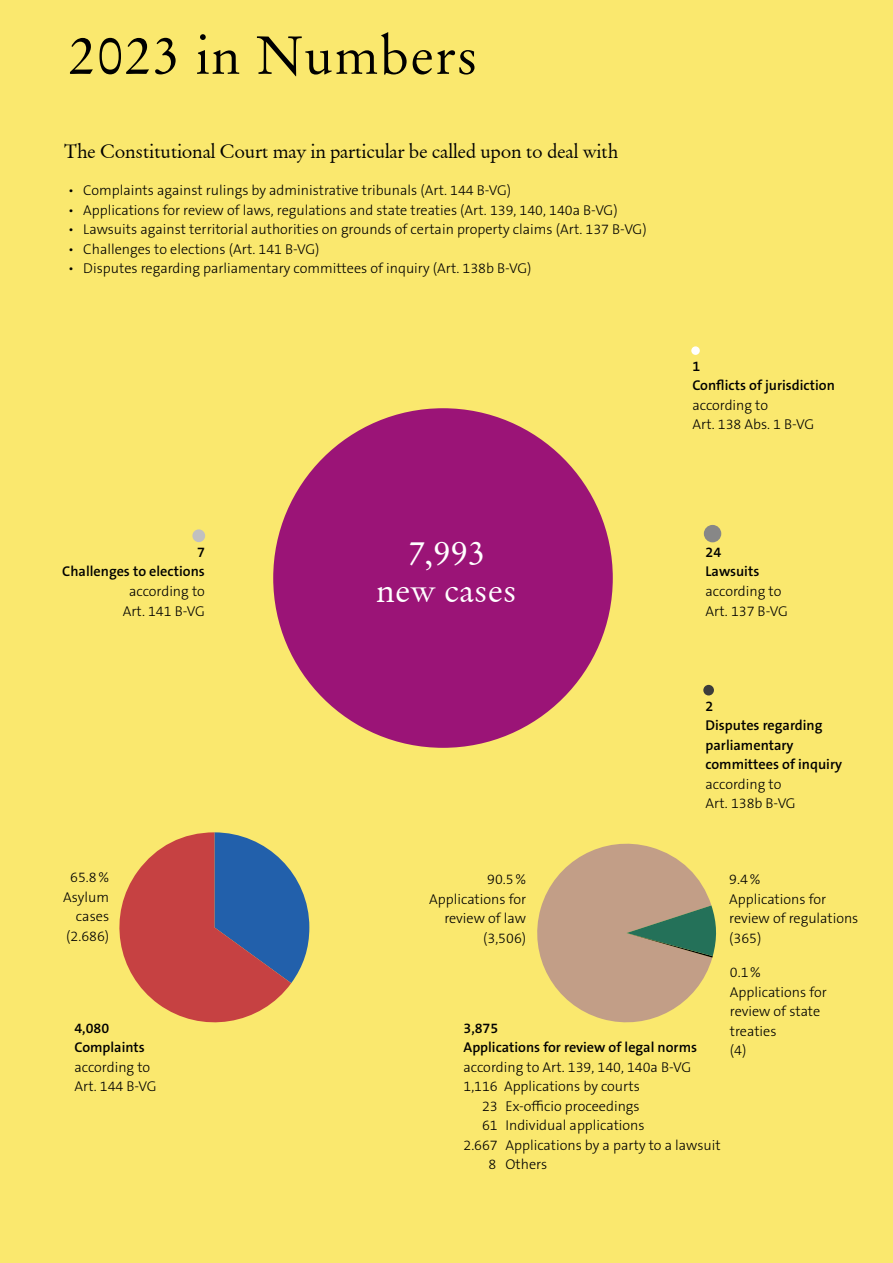
<style>
.page{position:relative;width:893px;height:1263px;background:#fae86e}
.page>*{position:absolute;margin:0;border:0;box-sizing:border-box;transform-origin:0 0}
.Serif_M_H1{font:54px "Original Garamond BT";letter-spacing:.02em;color:#000}
.t1{font:34.5px/37.5px "Original Garamond BT";color:#fff;text-align:center}
.Serif-S_H2{font:19.5px "Original Garamond BT";letter-spacing:-.02em;color:#000}
.Sans{font:300 14.25px/19.5px "The Sans B W3";color:#000}
.t2{font:600 14.25px/19.5px "The Sans B W6";color:#000}
</style>
<div class="page">
<div style="left:704px;top:525px;width:17px;height:17px;background:#878787;border-radius:50%"></div>
<div style="left:703px;top:685px;width:11px;height:10px;background:#3c3c3b;border-radius:50%"></div>
<div style="left:192px;top:529px;width:13px;height:13px;background:#c1c0c0;border-radius:50%"></div>
<div style="left:273px;top:408px;width:340px;height:340px;background:#9b1477;border-radius:50%"></div>
<div style="left:691px;top:346px;width:9px;height:9px;background:#fff;border-radius:50%"></div>
<svg style="left:119px;top:832px;width:190px;height:191px"></svg>
<svg style="left:537px;top:843px;width:180px;height:180px"></svg>
<h1 class="Serif_M_H1" style="left:69px;top:22px;width:411px">2023 in Numbers</h1>
<h2 class="Serif-S_H2" style="left:65px;top:139px;width:555px">The Constitutional Court may in particular be called upon to deal with</h2>
<p class="Sans" style="left:68px;top:181px;width:445px">• Complaints against rulings by administrative tribunals (Art. 144 B-VG)</p>
<p class="Sans" style="left:68px;top:200px;width:551px">• Applications for review of laws, regulations and state treaties (Art. 139, 140, 140a B-VG)</p>
<p class="Sans" style="left:68px;top:220px;width:580px">• Lawsuits against territorial authorities on grounds of certain property claims (Art. 137 B-VG)</p>
<p class="Sans" style="left:68px;top:239px;width:253px">• Challenges to elections (Art. 141 B-VG)</p>
<p class="Sans" style="left:68px;top:259px;width:465px">• Disputes regarding parliamentary committees of inquiry (Art. 138b B-VG)</p>
<p class="t2" style="left:62px;top:542px;width:144px;text-align:right">7<br>Challenges to elections</p>
<p class="Sans" style="left:123px;top:581px;width:84px;text-align:center">according to<br>Art. 141 B-VG</p>
<p class="Sans" style="left:63px;top:868px;width:47px;text-align:right">65.8%<br>Asylum cases (2.686)</p>
<h2 class="t1" style="left:376px;top:534px;width:142px">7,993 new cases</h2>
<p class="Sans" style="left:429px;top:870px;width:98px;text-align:right">90.5%<br>Applications for review of law (3,506)</p>
<p class="t2" style="left:692px;top:356px;width:144px">1<br>Conflicts of jurisdiction</p>
<p class="Sans" style="left:692px;top:395px;width:123px">according to<br>Art. 138 Abs. 1 B-VG</p>
<p class="t2" style="left:705px;top:542px;width:55px">24<br>Lawsuits</p>
<p class="Sans" style="left:705px;top:581px;width:84px">according to<br>Art. 137 B-VG</p>
<p class="t2" style="left:705px;top:696px;width:138px">2<br>Disputes regarding parliamentary committees of inquiry</p>
<p class="Sans" style="left:705px;top:774px;width:92px">according to<br>Art. 138b B-VG</p>
<p class="Sans" style="left:729px;top:870px;width:131px">9.4%<br>Applications for review of regulations (365)</p>
<p class="t2" style="left:74px;top:1018px;width:72px">4,080<br>Complaints</p>
<p class="Sans" style="left:74px;top:1057px;width:84px">according to<br>Art. 144 B-VG</p>
<p class="t2" style="left:463px;top:1018px;width:235px">3,875<br>Applications for review of legal norms</p>
<p class="Sans" style="left:463px;top:1057px;width:229px">according to Art. 139, 140, 140a B-VG</p>
<p class="Sans" style="left:463px;top:1076px;width:178px">1,116 Applications by courts</p>
<p class="Sans" style="left:482px;top:1096px;width:159px">23 Ex-officio proceedings</p>
<p class="Sans" style="left:482px;top:1115px;width:164px">61 Individual applications</p>
<p class="Sans" style="left:463px;top:1135px;width:259px">2.667 Applications by a party to a lawsuit</p>
<p class="Sans" style="left:488px;top:1154px;width:61px">8 Others</p>
<p class="Sans" style="left:730px;top:963px;width:98px">0.1%<br>Applications for review of state treaties<br>(4)</p>
</div>
